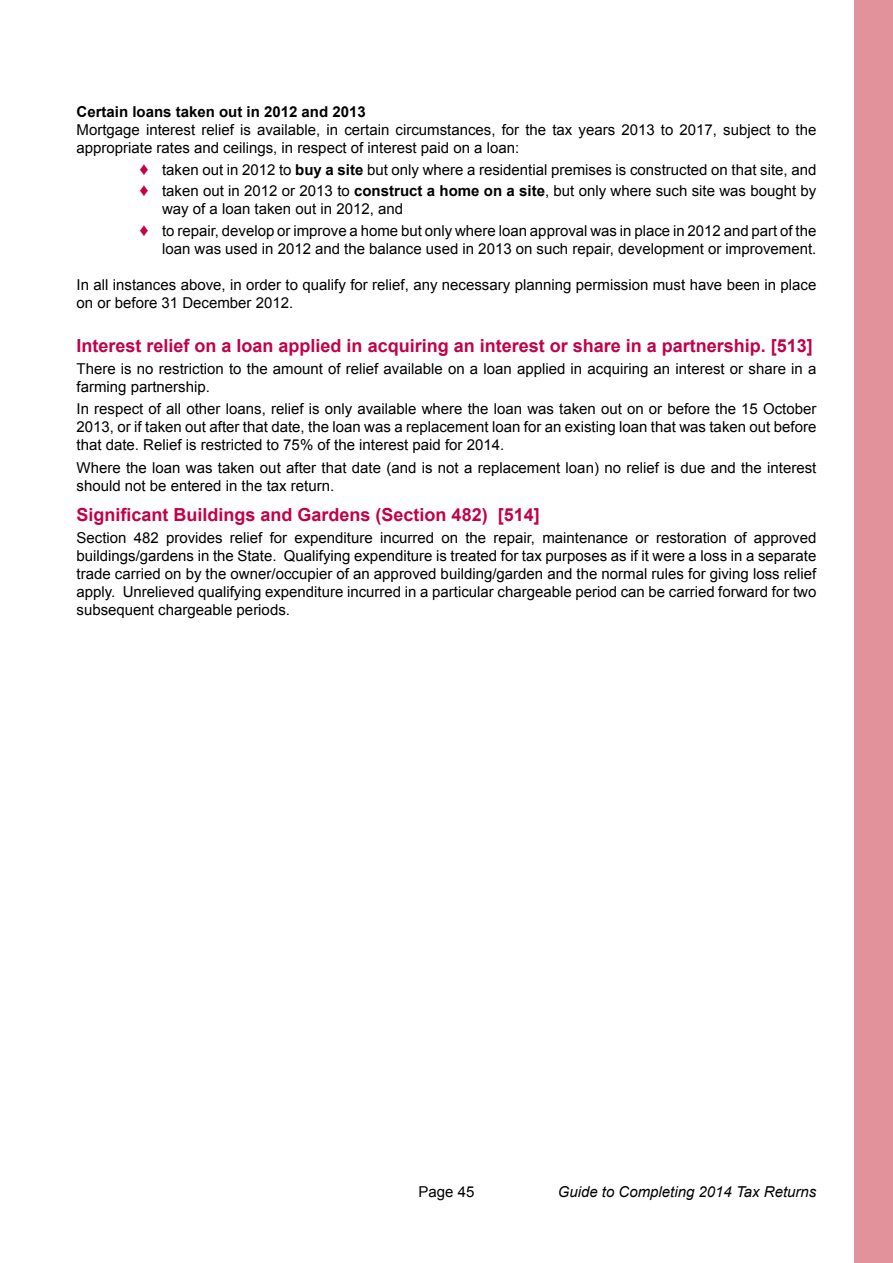
<style>
.page{position:relative;width:893px;height:1263px;background:#fff}
.page>*{position:absolute;margin:0;border:0;box-sizing:border-box;transform-origin:0 0}
.t1{font:700 18px "Arial";color:#c3004a}
.t2{font:15px/18px "Arial";color:#000}
.t3{font:700 15px "Arial";color:#000}
.t4{font:italic 15px "Arial";color:#000}
.s1{font-size:18px;color:#c3004a}
.s2{font-weight:700}
</style>
<div class="page">
<div style="left:855px;top:0;width:38px;height:1263px;background:#e1929a"></div>
<p class="t3" style="left:77px;top:102px;width:291px">Certain loans taken out in 2012 and 2013</p>
<p class="t2" style="left:77px;top:121px;width:741px">Mortgage interest relief is available, in certain circumstances, for the tax years 2013 to 2017, subject to the appropriate rates and ceilings, in respect of interest paid on a loan:</p>
<p class="t2" style="left:140px;top:159px;width:678px;line-height:21.6px"><span class="s1">♦</span> taken out in 2012 to <span class="s2">buy a site</span> but only where a residential premises is constructed on that site, and <span class="s1">♦</span> taken out in 2012 or 2013 to <span class="s2">construct a home on a site</span>, but only where such site was bought by</p>
<p class="t2" style="left:140px;top:199px;width:678px;line-height:21.6px;text-indent:22px">way of a loan taken out in 2012, and<br><span class="s1">♦</span> to repair, develop or improve a home but only where loan approval was in place in 2012 and part of the</p>
<p class="t2" style="left:162px;top:240px;width:656px">loan was used in 2012 and the balance used in 2013 on such repair, development or improvement.</p>
<p class="t2" style="left:77px;top:276px;width:741px">In all instances above, in order to qualify for relief, any necessary planning permission must have been in place on or before 31 December 2012.</p>
<p class="t1" style="left:77px;top:334px;width:738px">Interest relief on a loan applied in acquiring an interest or share in a partnership. [513]</p>
<p class="t2" style="left:77px;top:360px;width:741px">There is no restriction to the amount of relief available on a loan applied in acquiring an interest or share in a farming partnership.</p>
<p class="t2" style="left:77px;top:400px;width:741px;text-align:justify">In respect of all other loans, relief is only available where the loan was taken out on or before the 15 October 2013, or if taken out after that date, the loan was a replacement loan for an existing loan that was taken out before that date. Relief is restricted to 75% of the interest paid for 2014.</p>
<p class="t2" style="left:77px;top:459px;width:741px">Where the loan was taken out after that date (and is not a replacement loan) no relief is due and the interest should not be entered in the tax return.</p>
<p class="t1" style="left:77px;top:503px;width:465px">Significant Buildings and Gardens (Section 482) [514]</p>
<p class="t2" style="left:77px;top:529px;width:741px;text-align:justify">Section 482 provides relief for expenditure incurred on the repair, maintenance or restoration of approved buildings/gardens in the State. Qualifying expenditure is treated for tax purposes as if it were a loss in a separate trade carried on by the owner/occupier of an approved building/garden and the normal rules for giving loss relief apply. Unrelieved qualifying expenditure incurred in a particular chargeable period can be carried forward for two subsequent chargeable periods.</p>
<p class="t2" style="left:419px;top:1183px;width:57px">Page 45</p>
<p class="t4" style="left:558px;top:1182px;width:260px">Guide to Completing 2014 Tax Returns</p>
</div>
